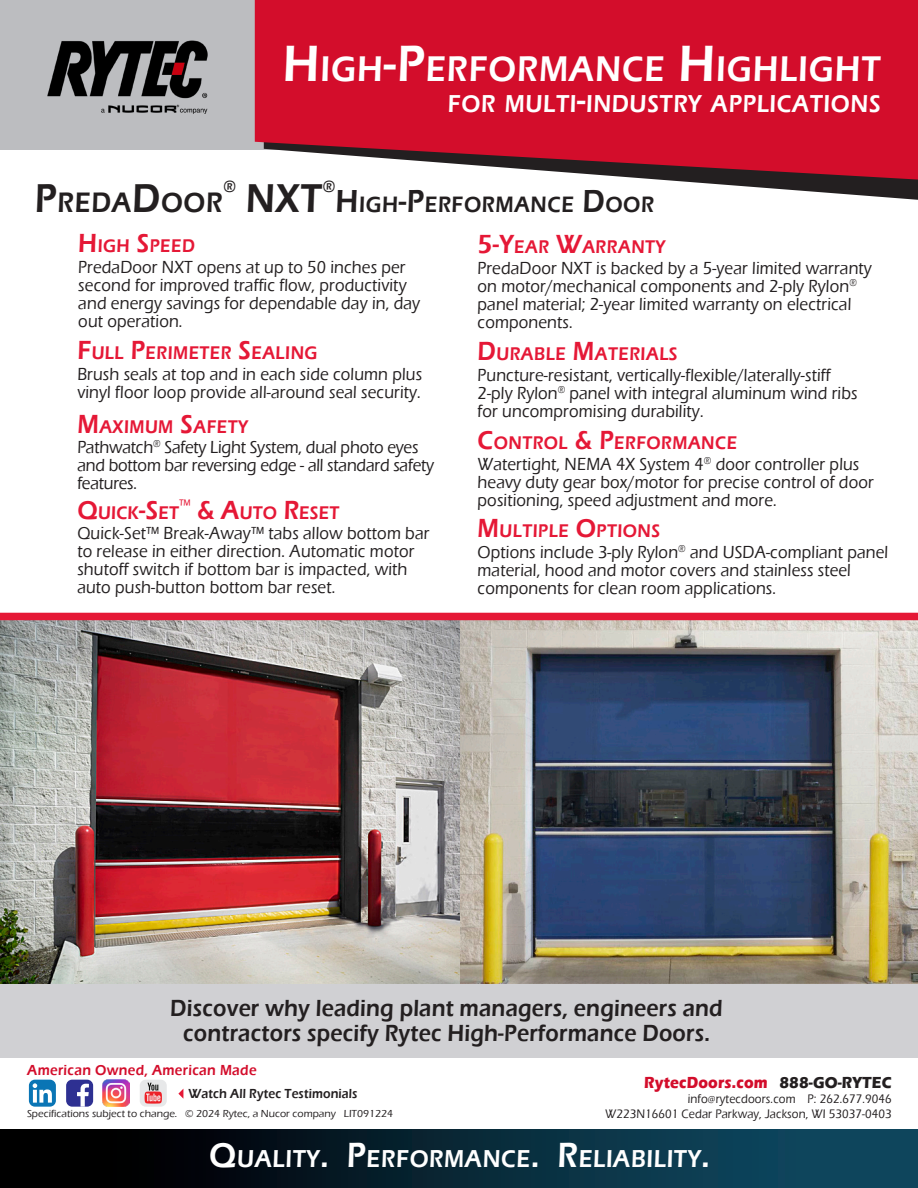
<style>
.page{position:relative;width:918px;height:1188px;background:#fff}
.page>*{position:absolute;margin:0;border:0;box-sizing:border-box;transform-origin:0 0}
.Red_medium_header{font:600 41.4px "Eras ITC";color:#231f20;scale:.9 1}
.Red_medium_header-2{font:600 36.75px "Eras ITC";letter-spacing:.03em;color:#fff;scale:.9 1}
.Red_medium_header-3{font:600 28.95px "Eras ITC";letter-spacing:.03em;color:#231f20;scale:.9 1}
.Red_medium_header-4{font:600 25.2px "Eras ITC";letter-spacing:.03em;color:#fff;scale:.9 1}
.bullet{font:600 24px/25.5px "Eras ITC";letter-spacing:.01em;color:#231f20;text-align:center;scale:.9 1}
.Red_medium_header-5{font:600 22.95px "Eras ITC";letter-spacing:.03em;color:#231f20;scale:.9 1}
.Red_medium_header-6{font:600 18.9px "Eras ITC";letter-spacing:.03em;color:#e51836;scale:.9 1}
.bullet-2{font:500 18px/18px "Eras ITC";letter-spacing:.01em;color:#231f20;scale:.9 1}
.bullet-3{font:500 18px/18px "Eras ITC";letter-spacing:-.01em;color:#231f20;scale:.9 1}
.Red_medium_header-7{font:600 17.1px "Eras ITC";color:#231f20;scale:.9 1}
.t1{font:700 16.5px "Eras ITC";letter-spacing:.01em;color:#d30d2b;scale:.9 1}
.t2{font:600 15px "Eras ITC";letter-spacing:.025em;color:#d30d2b;scale:.9 1}
.t3{font:600 13.5px "Eras ITC";letter-spacing:.01em;color:#231f20;scale:.9 1}
.t4{font:500 12.75px "Eras ITC";letter-spacing:.01em;color:#231f20;scale:.9 1}
.t5{font:500 10.5px "Eras ITC";color:#231f20}
.s1{font-size:52.5px}
.s2{font-size:36px}
.s3{font-size:41.4px}
.s4{font-size:32.85px}
.s5{font-size:27px}
.s6{color:#231f20}
.s7{font-size:10.5px}
</style>
<div class="page">
<img style="left:460px;top:620px;width:458px;height:364px">
<img style="left:0;top:620px;width:460px;height:364px">
<div style="left:0;top:0;width:362px;height:149px;background:#bcbdc0"></div>
<div style="left:0;top:613px;width:918px;height:7px;background:#e51836"></div>
<div style="left:0;top:984px;width:918px;height:74px;background:#d0d0d3"></div>
<svg style="left:665px;top:180px;width:253px;height:20px"></svg>
<div style="left:66px;top:1080px;width:27px;height:27px;background:#2e3092;border-radius:6px"></div>
<svg style="left:77px;top:1084px;width:12px;height:23px"></svg>
<div style="left:140px;top:1080px;width:27px;height:27px;background:#e7e8e9;border-radius:6px"></div>
<svg style="left:145px;top:1083px;width:17px;height:21px"></svg>
<div style="left:29px;top:1080px;width:27px;height:27px;background:#0a75b5;border-radius:6px"></div>
<svg style="left:33px;top:1083px;width:19px;height:20px"></svg>
<svg style="left:178px;top:1089px;width:5px;height:9px"></svg>
<div style="left:0;top:1130px;width:918px;height:58px;background:linear-gradient(to right,#000,#10506b)"></div>
<svg style="left:255px;top:0;width:663px;height:180px;fill:#d30d2b"></svg>
<img style="left:103px;top:1080px;width:27px;height:27px">
<img style="left:47px;top:40px;width:161px;height:74px">
<p class="Red_medium_header-2" style="left:283px;top:48px;width:666px"><span class="s1">H</span>IGH<span class="s1">-P</span>ERFORMANCE <span class="s1">H</span>IGHLIGHT</p>
<p class="Red_medium_header-4" style="left:448px;top:90px;width:482px">FOR MULTI<span class="s2">-</span>INDUSTRY APPLICATIONS</p>
<p class="Red_medium_header-3" style="left:35px;top:186px;width:210px"><span class="s3">P</span>REDA<span class="s3">D</span>OOR</p>
<p class="Red_medium_header-7" style="left:223px;top:177px;width:15px">®</p>
<p class="Red_medium_header" style="left:246px;top:175px;width:86px">NXT</p>
<p class="Red_medium_header-7" style="left:323px;top:177px;width:15px">®</p>
<p class="Red_medium_header-5" style="left:336px;top:192px;width:355px"><span class="s4">H</span>IGH<span class="s4">-P</span>ERFORMANCE <span class="s4">D</span>OOR</p>
<p class="Red_medium_header-6" style="left:78px;top:235px;width:131px"><span class="s5">H</span>IGH <span class="s5">S</span>PEED</p>
<p class="bullet-2" style="left:78px;top:258px;width:381px">PredaDoor NXT opens at up to 50 inches per second for improved traffic flow, productivity and energy savings for dependable day in, day out operation.</p>
<p class="Red_medium_header-6" style="left:77px;top:342px;width:268px"><span class="s5">F</span>ULL <span class="s5">P</span>ERIMETER <span class="s5">S</span>EALING</p>
<p class="bullet-2" style="left:77px;top:365px;width:385px">Brush seals at top and in each side column plus vinyl floor loop provide all-around seal security.</p>
<p class="Red_medium_header-6" style="left:77px;top:416px;width:191px"><span class="s5">M</span>AXIMUM <span class="s5">S</span>AFETY</p>
<p class="bullet-3" style="left:77px;top:439px;width:398px">Pathwatch<sup>®</sup> Safety Light System, dual photo eyes and bottom bar reversing edge - all standard safety features.</p>
<p class="Red_medium_header-6" style="left:77px;top:502px;width:293px"><span class="s5">Q</span>UICK<span class="s5">-S</span>ET<sup>™</sup> <span class="s5">&amp; A</span>UTO <span class="s5">R</span>ESET</p>
<p class="bullet-2" style="left:77px;top:525px;width:393px">Quick-Set™ Break-Away™ tabs allow bottom bar to release in either direction. Automatic motor shutoff switch if bottom bar is impacted, with auto push-button bottom bar reset.</p>
<p class="Red_medium_header-6" style="left:478px;top:236px;width:210px"><span class="s5">5-Y</span>EAR <span class="s5">W</span>ARRANTY</p>
<p class="bullet-2" style="left:478px;top:259px;width:440px">PredaDoor NXT is backed by a 5-year limited warranty on motor/mechanical components and 2-ply Rylon<sup>® </sup>panel material; 2-year limited warranty on electrical components.</p>
<p class="Red_medium_header-6" style="left:478px;top:343px;width:224px"><span class="s5">D</span>URABLE <span class="s5">M</span>ATERIALS</p>
<p class="bullet-2" style="left:478px;top:366px;width:424px">Puncture-resistant, vertically-flexible/laterally-stiff<br>2-ply Rylon<sup>®</sup> panel with integral aluminum wind ribs for uncompromising durability.</p>
<p class="Red_medium_header-6" style="left:478px;top:432px;width:290px"><span class="s5">C</span>ONTROL <span class="s5">&amp; P</span>ERFORMANCE</p>
<p class="bullet-2" style="left:478px;top:455px;width:442px">Watertight, NEMA 4X System 4<sup>®</sup> door controller plus heavy duty gear box/motor for precise control of door positioning, speed adjustment and more.</p>
<p class="Red_medium_header-6" style="left:478px;top:520px;width:204px"><span class="s5">M</span>ULTIPLE <span class="s5">O</span>PTIONS</p>
<p class="bullet-2" style="left:478px;top:543px;width:458px">Options include 3-ply Rylon<sup>®</sup> and USDA-compliant panel material, hood and motor covers and stainless steel components for clean room applications.</p>
<p class="bullet" style="left:170px;top:995px;width:615px">Discover why leading plant managers, engineers and contractors specify Rytec High-Performance Doors.</p>
<p class="t2" style="left:27px;top:1062px;width:256px">American Owned, American Made</p>
<p class="t1" style="left:644px;top:1073px;width:276px">RytecDoors.com <span class="s6">888-GO-RYTEC</span></p>
<p class="t4" style="left:688px;top:1091px;width:228px">info<span class="s7">@</span>rytecdoors.com P: 262.677.9046</p>
<p class="t4" style="left:605px;top:1106px;width:320px">W223N16601 Cedar Parkway, Jackson, WI 53037-0403</p>
<p class="Red_medium_header-4" style="left:209px;top:1144px;width:558px"><span class="s2">Q</span>UALITY<span class="s2">. P</span>ERFORMANCE<span class="s2">. R</span>ELIABILITY<span class="s2">.</span></p>
<p class="t3" style="left:188px;top:1086px;width:189px">Watch All Rytec Testimonials</p>
<p class="t5" style="left:27px;top:1108px;width:368px">Specifications subject to change. © 2024 Rytec, a Nucor company LIT091224</p>
</div>
